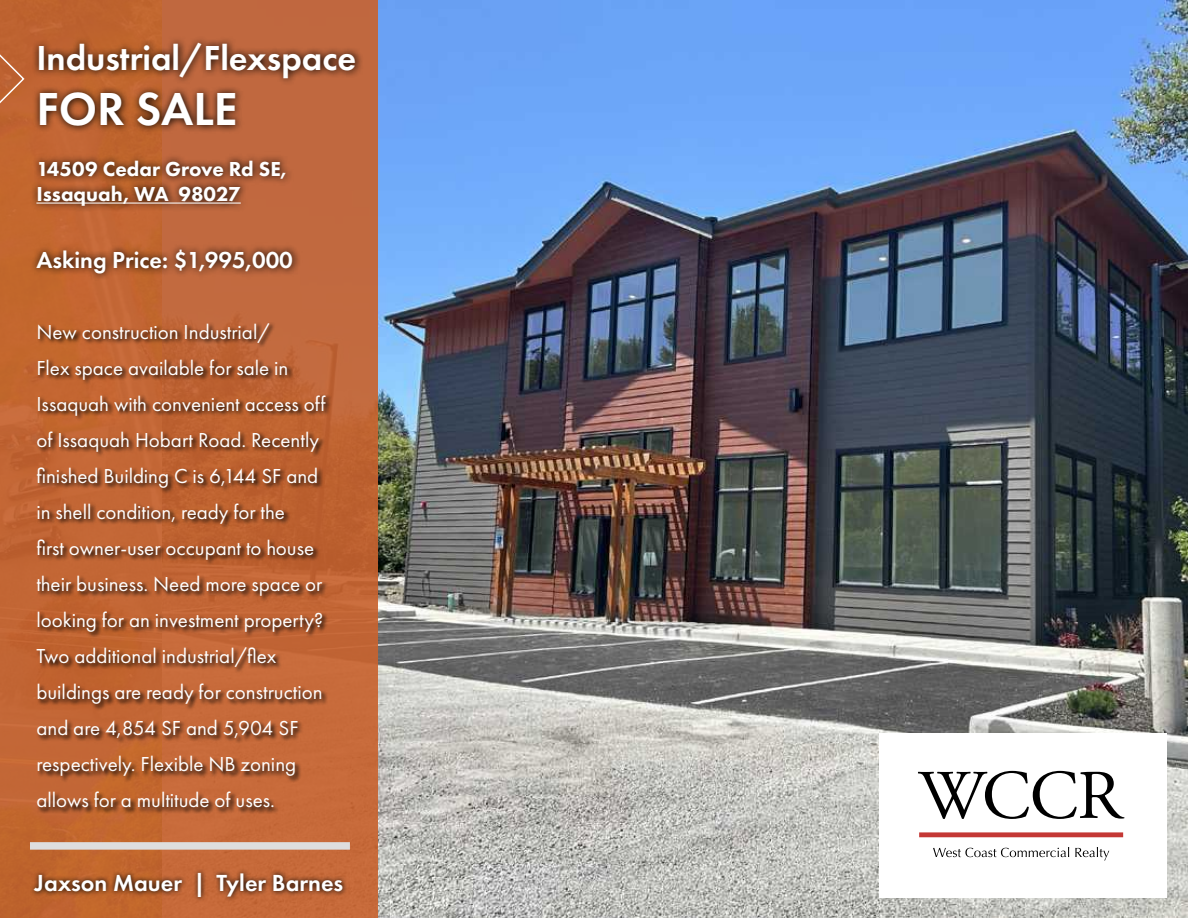
<style>
.page{position:relative;width:1188px;height:918px;background:#fff}
.page>*{position:absolute;margin:0;border:0;box-sizing:border-box;transform-origin:0 0}
.t1{font:600 48px "Futura PT";color:#fff}
.t2{font:600 36px "Futura PT";color:#fff}
.t3{font:600 24.15px "Futura PT";color:#fff}
.t4{font:600 24px "Futura PT";color:#fff}
.t5{font:21px/36px "Futura PT";color:#fff}
.t6{font:800 21px/25.2px "Futura PT";color:#fff}
</style>
<div class="page">
<img style="left:378px;top:1px;width:810px;height:917px">
<div style="left:0;top:0;width:378px;height:918px;background:#c26736"></div>
<svg style="left:0;top:54px;width:25px;height:81px"></svg>
<div style="left:879px;top:733px;width:288px;height:165px;background:#fff"></div>
<svg style="left:918px;top:771px;width:207px;height:48px"></svg>
<div style="left:919px;top:832px;width:204px;height:5px;background:#c43835"></div>
<svg style="left:933px;top:847px;width:176px;height:14px"></svg>
<svg style="left:30px;top:36px;width:332px;height:245px"></svg>
<hr style="left:36px;top:203px;width:205px;height:1px;background:#fff">
<svg style="left:35px;top:322px;width:297px;height:492px"></svg>
<svg style="left:30px;top:868px;width:316px;height:35px"></svg>
<div style="left:30px;top:842px;width:320px;height:8px;background:#dedede"></div>
<h2 class="t2" style="left:36px;top:35px;width:321px">Industrial/Flexspace</h2>
<h1 class="t1" style="left:36px;top:79px;width:203px">FOR SALE</h1>
<p class="t6" style="left:36px;top:156px;width:252px">14509 Cedar Grove Rd SE,<br>Issaquah, WA 98027</p>
<p class="t4" style="left:36px;top:245px;width:258px">Asking Price: $1,995,000</p>
<p class="t5" style="left:36px;top:314px;width:290px">New construction Industrial/<br>Flex space available for sale in Issaquah with convenient access off of Issaquah Hobart Road. Recently finished Building C is 6,144 SF and in shell condition, ready for the<br>first owner-user occupant to house their business. Need more space or looking for an investment property?<br>Two additional industrial/flex buildings are ready for construction and are 4,854 SF and 5,904 SF respectively. Flexible NB zoning allows for a multitude of uses.</p>
<p class="t3" style="left:35px;top:868px;width:310px">Jaxson Mauer | Tyler Barnes</p>
</div>
